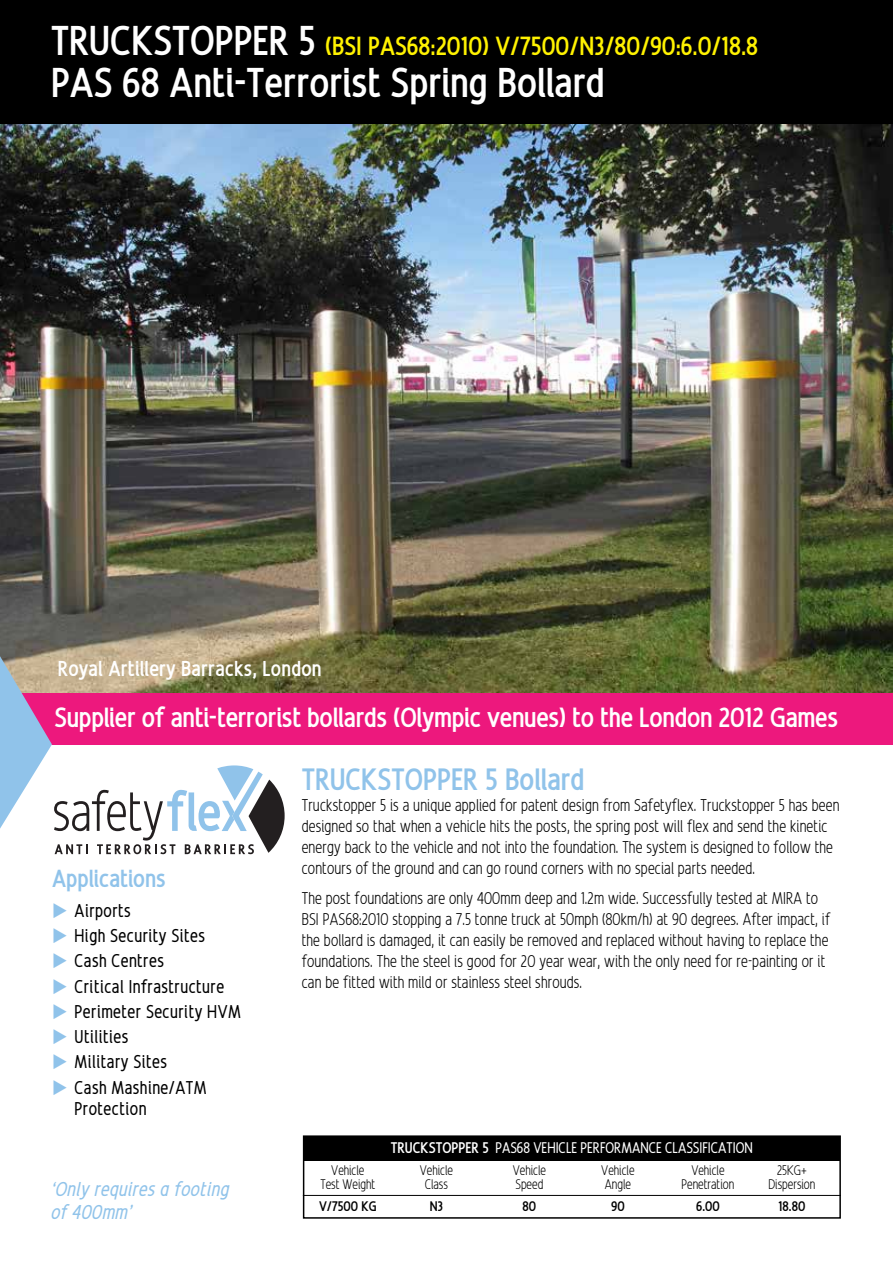
<style>
.page{position:relative;width:893px;height:1263px;background:#fff}
.page>*{position:absolute;margin:0;border:0;box-sizing:border-box;transform-origin:0 0}
.t1{font:700 40.5px "Revalo Classic";color:#fff}
.t2{font:700 30px "Revalo Classic";color:#90c3ea}
.t3{font:700 27px "Revalo Classic";letter-spacing:-.01em;color:#fff}
.t4{font:700 25.5px "Revalo Classic";color:#fff200}
.t5{font:700 24px "Revalo Classic";color:#90c3ea}
.t6{font:700 21px "Revalo Classic";letter-spacing:.01em;color:#fff}
.t7{font:italic 19.5px/22.5px "Revalo Classic";letter-spacing:.025em;color:#90c3ea}
.t8{font:18px/21px "Revalo Classic";letter-spacing:.025em;color:#000}
.t9{font:300 16.5px/21px "Revalo Classic";letter-spacing:.01em;color:#000}
.t10{font:15px "Revalo Classic";color:#fff}
.t11{font:300 13.5px "Revalo Classic";color:#000}
.t12{font:700 13.5px "Revalo Classic";color:#000}
.s1{font-size:40.5px;color:#fff}
.s2{color:#90c3ea}
.s3{font-weight:700}
</style>
<div class="page">
<img style="left:0;top:123px;width:893px;height:570px">
<div style="left:0;top:0;width:893px;height:123px;background:#000"></div>
<div style="left:303px;top:1135px;width:538px;height:84px;border:2px solid #000"></div>
<hr style="left:303px;top:1195px;width:538px;height:1px;background:#000">
<div style="left:304px;top:1136px;width:536px;height:24px;background:#000"></div>
<div style="left:0;top:693px;width:893px;height:51px;background:#ed187d"></div>
<svg style="left:0;top:656px;width:285px;height:198px"></svg>
<h3 class="t4" style="left:51px;top:29px;width:709px"><span class="s1">TRUCKSTOPPER 5</span> (BSI PAS68:2010) V/7500/N3/80/90:6.0/18.8</h3>
<h1 class="t1" style="left:51px;top:55px;width:555px">PAS 68 Anti-Terrorist Spring Bollard</h1>
<p class="t6" style="left:58px;top:655px;width:265px">Royal Artillery Barracks, London</p>
<h3 class="t3" style="left:55px;top:699px;width:785px">Supplier of anti-terrorist bollards (Olympic venues) to the London 2012 Games</h3>
<h3 class="t5" style="left:52px;top:863px;width:115px">Applications</h3>
<p class="t8" style="left:52px;top:899px;width:80px"><span class="s2">◆</span> Airports</p>
<p class="t8" style="left:52px;top:924px;width:154px"><span class="s2">◆</span> High Security Sites</p>
<p class="t8" style="left:52px;top:949px;width:113px"><span class="s2">◆</span> Cash Centres</p>
<p class="t8" style="left:52px;top:975px;width:174px"><span class="s2">◆</span> Critical Infrastructure</p>
<p class="t8" style="left:52px;top:1000px;width:190px"><span class="s2">◆</span> Perimeter Security HVM</p>
<p class="t8" style="left:52px;top:1025px;width:78px"><span class="s2">◆</span> Utilities</p>
<p class="t8" style="left:52px;top:1050px;width:116px"><span class="s2">◆</span> Military Sites</p>
<p class="t8" style="left:75px;top:1076px;width:134px;text-indent:-22px"><span class="s2">◆</span> Cash Mashine/ATM<br>Protection</p>
<p class="t7" style="left:51px;top:1177px;width:179px">‘Only requires a footing of 400mm’</p>
<h2 class="t2" style="left:302px;top:759px;width:284px">TRUCKSTOPPER 5 Bollard</h2>
<p class="t9" style="left:302px;top:794px;width:539px">Truckstopper 5 is a unique applied for patent design from Safetyflex. Truckstopper 5 has been designed so that when a vehicle hits the posts, the spring post will flex and send the kinetic energy back to the vehicle and not into the foundation. The system is designed to follow the contours of the ground and can go round corners with no special parts needed.</p>
<p class="t9" style="left:302px;top:886px;width:530px">The post foundations are only 400mm deep and 1.2m wide. Successfully tested at MIRA to BSI PAS68:2010 stopping a 7.5 tonne truck at 50mph (80km/h) at 90 degrees. After impact, if the bollard is damaged, it can easily be removed and replaced without having to replace the foundations. The the steel is good for 20 year wear, with the only need for re-painting or it can be fitted with mild or stainless steel shrouds.</p>
<p class="t10" style="left:391px;top:1138px;width:364px"><span class="s3">TRUCKSTOPPER 5</span> PAS68 VEHICLE PERFORMANCE CLASSIFICATION</p>
<p class="t11" style="left:331px;top:1161px;width:35px">Vehicle</p>
<p class="t11" style="left:420px;top:1161px;width:35px">Vehicle</p>
<p class="t11" style="left:513px;top:1161px;width:35px">Vehicle</p>
<p class="t11" style="left:601px;top:1161px;width:35px">Vehicle</p>
<p class="t11" style="left:691px;top:1161px;width:35px">Vehicle</p>
<p class="t11" style="left:777px;top:1161px;width:31px">25KG+</p>
<p class="t11" style="left:320px;top:1175px;width:56px">Test Weight</p>
<p class="t11" style="left:425px;top:1175px;width:25px">Class</p>
<p class="t11" style="left:515px;top:1175px;width:29px">Speed</p>
<p class="t11" style="left:605px;top:1175px;width:28px">Angle</p>
<p class="t11" style="left:682px;top:1175px;width:54px">Penetration</p>
<p class="t11" style="left:768px;top:1175px;width:48px">Dispersion</p>
<p class="t12" style="left:319px;top:1197px;width:59px">V/7500 KG</p>
<p class="t12" style="left:430px;top:1197px;width:15px">N3</p>
<p class="t12" style="left:523px;top:1197px;width:15px">80</p>
<p class="t12" style="left:611px;top:1197px;width:15px">90</p>
<p class="t12" style="left:696px;top:1197px;width:25px">6.00</p>
<p class="t12" style="left:779px;top:1197px;width:28px">18.80</p>
</div>
